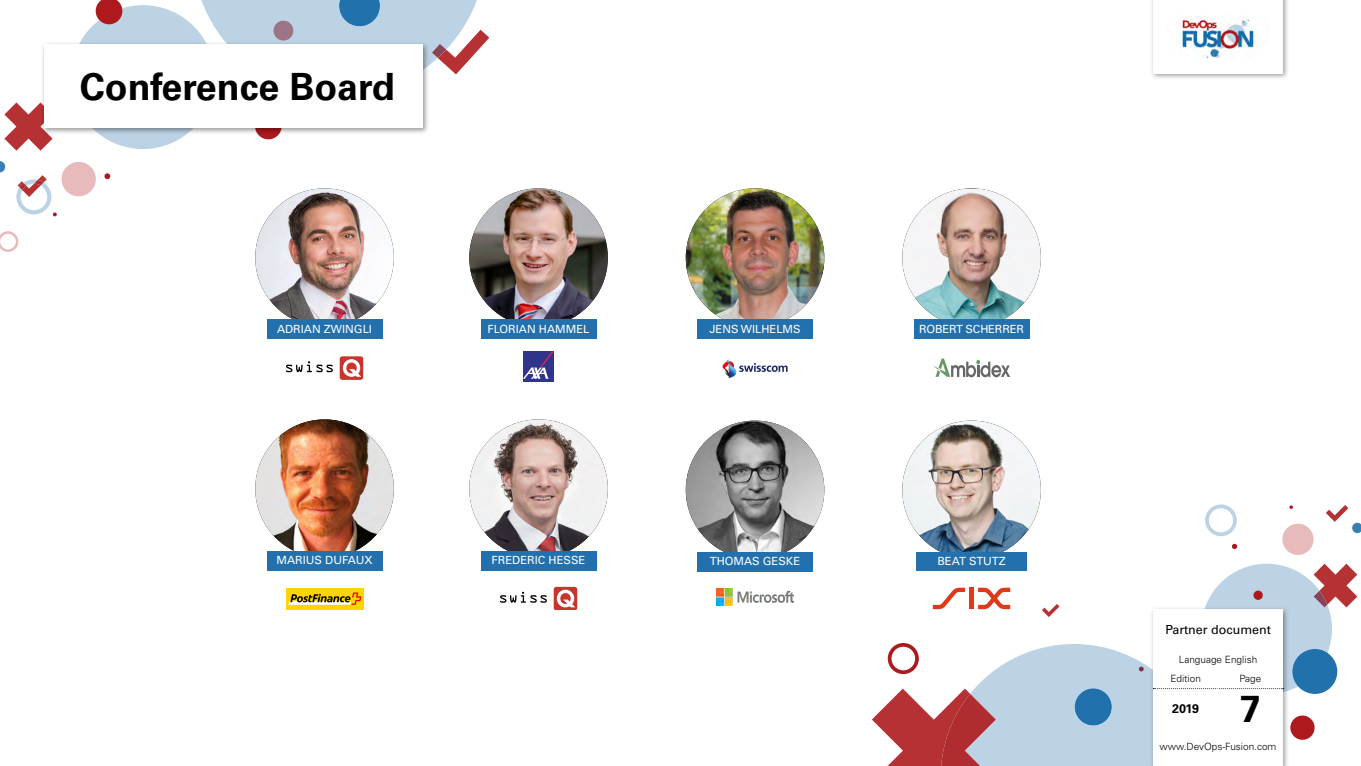
<style>
.page{position:relative;width:1361px;height:766px;background:#fff}
.page>*{position:absolute;margin:0;border:0;box-sizing:border-box;transform-origin:0 0}
.t1{font:700 37.5px "Univers LT Std";color:#000}
.t2{font:12.5px "Univers LT Std";color:#000}
.t3{font:700 12.5px "Univers LT Std";color:#000}
.t4{font:11.25px "Univers LT Std";color:#fff}
.t5{font:300 10px/19.9px "Univers LT Std";color:#000}
</style>
<div class="page">
<svg style="left:1205px;top:504px;width:32px;height:32px"></svg>
<svg style="left:1282px;top:523px;width:32px;height:31px"></svg>
<svg style="left:1326px;top:505px;width:35px;height:28px"></svg>
<svg style="left:1231px;top:543px;width:6px;height:6px"></svg>
<svg style="left:1289px;top:505px;width:4px;height:4px"></svg>
<svg style="left:0;top:161px;width:5px;height:11px"></svg>
<svg style="left:0;top:231px;width:18px;height:21px"></svg>
<svg style="left:4px;top:102px;width:49px;height:49px"></svg>
<svg style="left:104px;top:173px;width:6px;height:6px"></svg>
<svg style="left:16px;top:162px;width:80px;height:54px"></svg>
<svg style="left:81px;top:0;width:408px;height:149px"></svg>
<div style="left:41px;top:40px;width:388px;height:94px;background:#000;opacity:.4"></div>
<div style="left:44px;top:44px;width:379px;height:84px;background:#fff"></div>
<img style="left:686px;top:420px;width:138px;height:139px;border-radius:69px">
<img style="left:902px;top:420px;width:139px;height:139px;border-radius:69px">
<div style="left:697px;top:551px;width:115px;height:20px;background:#2270ad"></div>
<div style="left:916px;top:551px;width:111px;height:19px;background:#2270ad"></div>
<img style="left:716px;top:588px;width:78px;height:17px">
<img style="left:255px;top:188px;width:139px;height:139px;border-radius:69px">
<img style="left:255px;top:419px;width:139px;height:139px;border-radius:69px">
<div style="left:267px;top:319px;width:115px;height:20px;background:#2270ad"></div>
<div style="left:267px;top:550px;width:115px;height:20px;background:#2270ad"></div>
<svg style="left:286px;top:361px;width:47px;height:11px"></svg>
<svg style="left:340px;top:356px;width:23px;height:23px"></svg>
<div style="left:286px;top:587px;width:77px;height:22px;background:#ffd500"></div>
<svg style="left:288px;top:592px;width:73px;height:12px"></svg>
<img style="left:469px;top:188px;width:139px;height:139px;border-radius:69px">
<img style="left:469px;top:419px;width:139px;height:139px;border-radius:69px">
<img style="left:686px;top:188px;width:138px;height:139px;border-radius:69px">
<img style="left:902px;top:188px;width:139px;height:139px">
<div style="left:481px;top:319px;width:115px;height:20px;background:#2270ad"></div>
<div style="left:481px;top:550px;width:115px;height:20px;background:#2270ad"></div>
<div style="left:697px;top:319px;width:115px;height:20px;background:#2270ad"></div>
<div style="left:914px;top:319px;width:115px;height:20px;background:#2270ad"></div>
<div style="left:523px;top:351px;width:30px;height:30px;background:linear-gradient(to right,#30358b,#30358b)"></div>
<svg style="left:523px;top:351px;width:30px;height:27px"></svg>
<svg style="left:722px;top:359px;width:65px;height:19px"></svg>
<svg style="left:933px;top:358px;width:77px;height:19px"></svg>
<svg style="left:500px;top:591px;width:47px;height:11px"></svg>
<svg style="left:554px;top:586px;width:23px;height:23px"></svg>
<div style="left:1149px;top:0;width:140px;height:80px;background:#000;opacity:.4"></div>
<div style="left:1153px;top:0;width:129px;height:73px;background:#fff"></div>
<svg style="left:872px;top:563px;width:485px;height:202px"></svg>
<hr style="left:1153px;top:668px;width:129px;height:1px;background:#fff">
<hr style="left:1153px;top:727px;width:129px;height:1px;background:#fff">
<hr style="left:1217px;top:668px;width:1px;height:59px;background:#fff">
<img style="left:1178px;top:16px;width:80px;height:43px">
<h1 class="t1" style="left:80px;top:65px;width:317px">Conference Board</h1>
<p class="t4" style="left:277px;top:322px;width:97px">ADRIAN ZWINGLI</p>
<p class="t4" style="left:276px;top:553px;width:98px">MARIUS DUFAUX</p>
<p class="t4" style="left:487px;top:322px;width:103px">FLORIAN HAMMEL</p>
<p class="t4" style="left:492px;top:553px;width:95px">FREDERIC HESSE</p>
<p class="t4" style="left:709px;top:322px;width:93px">JENS WILHELMS</p>
<p class="t4" style="left:919px;top:322px;width:106px">ROBERT SCHERRER</p>
<p class="t4" style="left:710px;top:554px;width:92px">THOMAS GESKE</p>
<p class="t4" style="left:937px;top:554px;width:70px">BEAT STUTZ</p>
<p class="t2" style="left:1165px;top:622px;width:107px">Partner document</p>
<p class="t5" style="left:1170px;top:648px;width:88px;text-indent:8px">Language English<br>Edition</p>
<p class="t5" style="left:1239px;top:668px;width:23px">Page</p>
<p class="t3" style="left:1172px;top:700px;width:28px">2019</p>
<h1 class="t1" style="left:1240px;top:686px;width:22px">7</h1>
<p class="t5" style="left:1159px;top:736px;width:118px">www.DevOps-Fusion.com</p>
</div>
